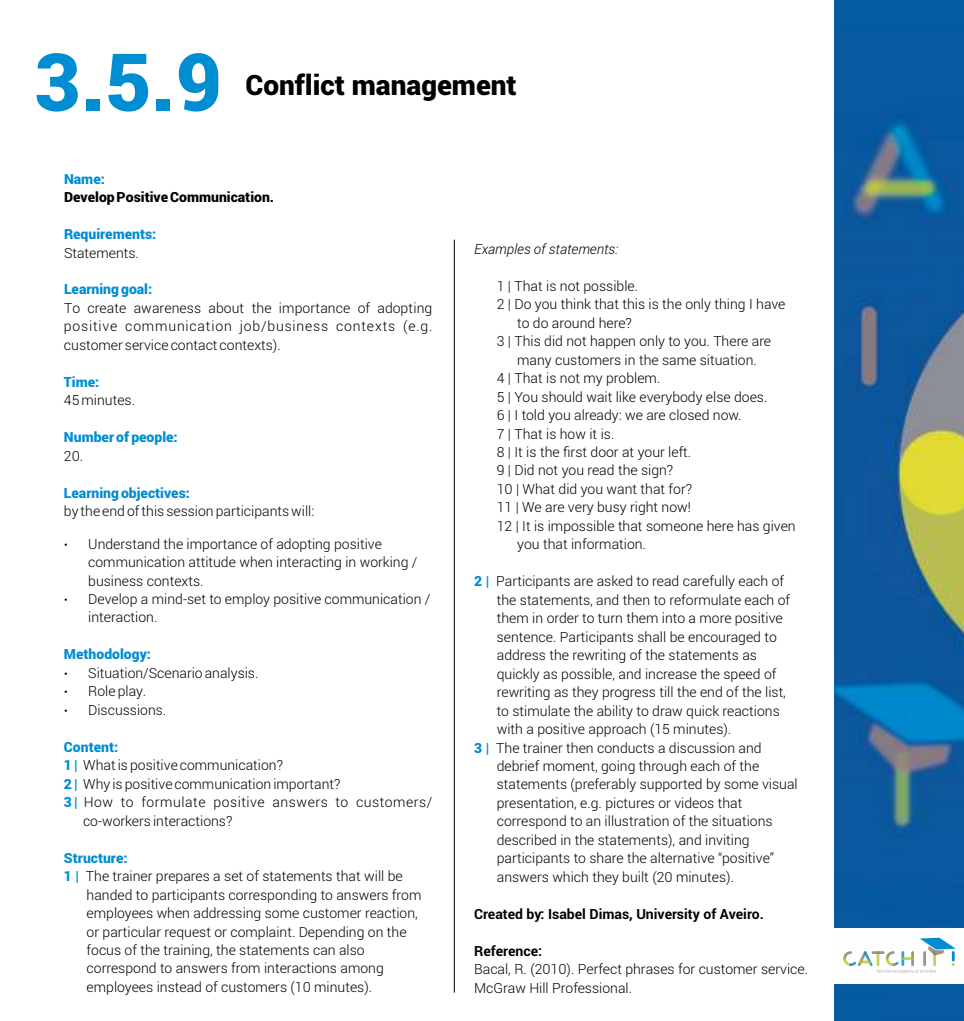
<style>
.page{position:relative;width:964px;height:1021px;background:#fff}
.page>*{position:absolute;margin:0;border:0;box-sizing:border-box;transform-origin:0 0}
.t1{font:900 80px "Roboto";color:#008dd2}
.t2{font:900 28px "Roboto";color:#000}
.t3{font:300 14px/18.4px "Roboto";color:#000}
.t4{font:900 14px "Roboto";color:#008dd2}
.t5{font:700 14px "Roboto";color:#000}
.t6{font:300 14px "Roboto";letter-spacing:.04em;color:#000}
.t7{font:900 14px "Roboto";color:#000}
.t8{font:italic 300 14px "Roboto";color:#000}
.s1{font-weight:900;color:#008dd2}
</style>
<div class="page">
<img style="left:834px;top:0;width:130px;height:1020px">
<div style="left:834px;top:927px;width:130px;height:56px;background:#fefefe"></div>
<svg style="left:843px;top:937px;width:112px;height:36px"></svg>
<hr style="left:454px;top:239px;width:1px;height:753px;background:#000">
<h1 class="t1" style="left:35px;top:27px;width:189px">3.5.9</h1>
<h2 class="t2" style="left:245px;top:66px;width:273px">Conflict management</h2>
<p class="t4" style="left:64px;top:169px;width:42px">Name:</p>
<p class="t7" style="left:64px;top:187px;width:212px">Develop Positive Communication.</p>
<p class="t4" style="left:64px;top:224px;width:94px">Requirements:</p>
<p class="t3" style="left:64px;top:243px;width:76px">Statements.</p>
<p class="t4" style="left:64px;top:280px;width:90px">Learning goal:</p>
<p class="t3" style="left:64px;top:298px;width:370px;text-align:justify">To create awareness about the importance of adopting positive communication job/business contexts (e.g. customer service contact contexts).</p>
<p class="t4" style="left:64px;top:372px;width:37px">Time:</p>
<p class="t3" style="left:64px;top:390px;width:73px">45 minutes.</p>
<p class="t4" style="left:64px;top:427px;width:115px">Number of people:</p>
<p class="t3" style="left:64px;top:446px;width:21px">20.</p>
<p class="t4" style="left:64px;top:483px;width:128px">Learning objectives:</p>
<p class="t3" style="left:64px;top:501px;width:252px">by the end of this session participants will:</p>
<p class="t3" style="left:88px;top:534px;width:344px">Understand the importance of adopting positive communication attitude when interacting in working / business contexts.<br>Develop a mind-set to employ positive communication / interaction.</p>
<p class="t4" style="left:64px;top:644px;width:89px">Methodology:</p>
<p class="t3" style="left:88px;top:663px;width:172px">Situation/Scenario analysis.<br>Role play.<br>Discussions.</p>
<p class="t4" style="left:64px;top:737px;width:56px">Content:</p>
<p class="t3" style="left:64px;top:755px;width:221px"><span class="s1">1 |</span> What is positive communication?</p>
<p class="t3" style="left:64px;top:774px;width:278px"><span class="s1">2 |</span> Why is positive communication important?</p>
<p class="t6" style="left:64px;top:792px;width:370px"><span class="s1">3 |</span> How to formulate positive answers to customers/</p>
<p class="t3" style="left:83px;top:811px;width:151px">co-workers interactions?</p>
<p class="t4" style="left:64px;top:848px;width:65px">Structure:</p>
<p class="t3" style="left:64px;top:866px;width:340px"><span class="s1">1 |</span> The trainer prepares a set of statements that will be</p>
<p class="t3" style="left:87px;top:884px;width:336px">handed to participants corresponding to answers from</p>
<p class="t3" style="left:87px;top:903px;width:333px">employees when addressing some customer reaction,</p>
<p class="t3" style="left:87px;top:921px;width:321px">or particular request or complaint. Depending on the</p>
<p class="t3" style="left:87px;top:940px;width:280px">focus of the training, the statements can also</p>
<p class="t3" style="left:87px;top:958px;width:299px">correspond to answers from interactions among</p>
<p class="t3" style="left:87px;top:977px;width:287px">employees instead of customers (10 minutes).</p>
<p class="t8" style="left:474px;top:239px;width:145px">Examples of statements:</p>
<p class="t3" style="left:497px;top:276px;width:143px">1 | That is not possible.</p>
<p class="t3" style="left:497px;top:294px;width:290px">2 | Do you think that this is the only thing I have</p>
<p class="t3" style="left:517px;top:313px;width:116px">to do around here?</p>
<p class="t3" style="left:497px;top:331px;width:276px">3 | This did not happen only to you. There are</p>
<p class="t3" style="left:517px;top:350px;width:241px">many customers in the same situation.</p>
<p class="t3" style="left:497px;top:368px;width:165px">4 | That is not my problem.</p>
<p class="t3" style="left:497px;top:387px;width:272px">5 | You should wait like everybody else does.</p>
<p class="t3" style="left:497px;top:405px;width:246px">6 | I told you already: we are closed now.</p>
<p class="t3" style="left:497px;top:424px;width:119px">7 | That is how it is.</p>
<p class="t3" style="left:497px;top:442px;width:196px">8 | It is the first door at your left.</p>
<p class="t3" style="left:497px;top:461px;width:178px">9 | Did not you read the sign?</p>
<p class="t3" style="left:497px;top:479px;width:197px">10 | What did you want that for?</p>
<p class="t3" style="left:497px;top:497px;width:196px">11 | We are very busy right now!</p>
<p class="t3" style="left:497px;top:516px;width:300px">12 | It is impossible that someone here has given</p>
<p class="t3" style="left:517px;top:534px;width:130px">you that information.</p>
<p class="t3" style="left:474px;top:571px;width:311px"><span class="s1">2 |</span> Participants are asked to read carefully each of</p>
<p class="t3" style="left:497px;top:590px;width:295px">the statements, and then to reformulate each of</p>
<p class="t3" style="left:497px;top:608px;width:287px">them in order to turn them into a more positive</p>
<p class="t3" style="left:497px;top:627px;width:281px">sentence. Participants shall be encouraged to</p>
<p class="t3" style="left:497px;top:645px;width:262px">address the rewriting of the statements as</p>
<p class="t3" style="left:497px;top:664px;width:281px">quickly as possible, and increase the speed of</p>
<p class="t3" style="left:497px;top:682px;width:291px">rewriting as they progress till the end of the list,</p>
<p class="t3" style="left:497px;top:701px;width:284px">to stimulate the ability to draw quick reactions</p>
<p class="t3" style="left:497px;top:719px;width:236px">with a positive approach (15 minutes).</p>
<p class="t3" style="left:474px;top:738px;width:289px"><span class="s1">3 |</span> The trainer then conducts a discussion and</p>
<p class="t3" style="left:497px;top:756px;width:264px">debrief moment, going through each of the</p>
<p class="t3" style="left:497px;top:774px;width:302px">statements (preferably supported by some visual</p>
<p class="t3" style="left:497px;top:793px;width:247px">presentation, e.g. pictures or videos that</p>
<p class="t3" style="left:497px;top:811px;width:277px">correspond to an illustration of the situations</p>
<p class="t3" style="left:497px;top:830px;width:254px">described in the statements), and inviting</p>
<p class="t3" style="left:497px;top:848px;width:279px">participants to share the alternative “positive”</p>
<p class="t3" style="left:497px;top:867px;width:239px">answers which they built (20 minutes).</p>
<p class="t5" style="left:474px;top:904px;width:291px">Created by: Isabel Dimas, University of Aveiro.</p>
<p class="t5" style="left:474px;top:941px;width:69px">Reference:</p>
<p class="t3" style="left:474px;top:959px;width:335px">Bacal, R. (2010). Perfect phrases for customer service.<br>McGraw Hill Professional.</p>
</div>
